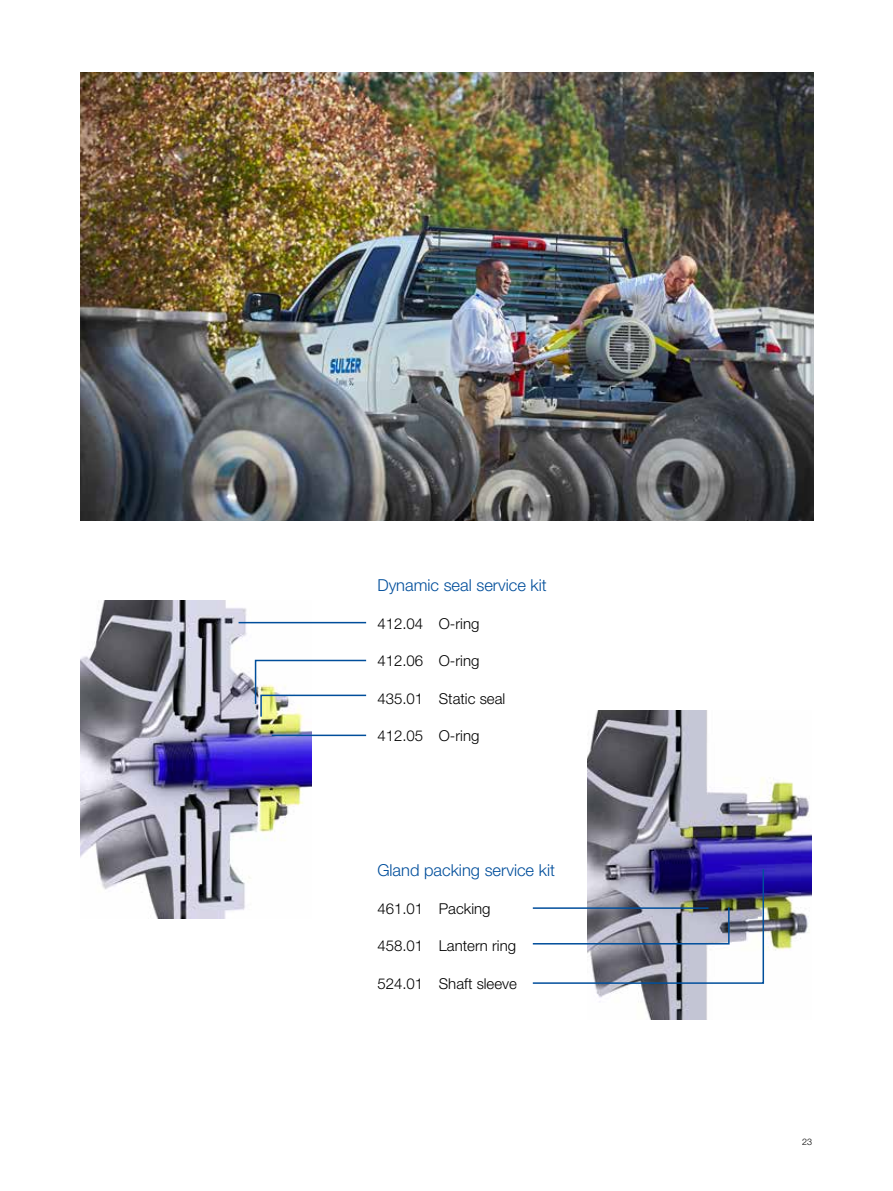
<style>
.page{position:relative;width:893px;height:1191px;background:#fff}
.page>*{position:absolute;margin:0;border:0;box-sizing:border-box;transform-origin:0 0}
.t1{font:300 16.5px "Helvetica Neue LT Pro";color:#004e9b}
.t2{font:300 15px "Helvetica Neue LT Pro";color:#000}
.t3{font:300 9px "Helvetica Neue LT Pro";color:#000}
</style>
<div class="page">
<img style="left:81px;top:600px;width:230px;height:318px">
<img style="left:587px;top:710px;width:224px;height:309px">
<hr style="left:239px;top:622px;width:127px;height:1px;background:#004e9b">
<svg style="left:254px;top:659px;width:113px;height:59px"></svg>
<hr style="left:272px;top:734px;width:94px;height:2px;background:#004e9b">
<svg style="left:532px;top:867px;width:233px;height:117px"></svg>
<img style="left:81px;top:72px;width:733px;height:449px">
<p class="t1" style="left:377px;top:575px;width:171px">Dynamic seal service kit</p>
<p class="t2" style="left:377px;top:614px;width:104px">412.04 O-ring</p>
<p class="t2" style="left:377px;top:652px;width:104px">412.06 O-ring</p>
<p class="t2" style="left:377px;top:689px;width:129px">435.01 Static seal</p>
<p class="t2" style="left:377px;top:727px;width:104px">412.05 O-ring</p>
<p class="t1" style="left:377px;top:860px;width:179px">Gland packing service kit</p>
<p class="t2" style="left:377px;top:899px;width:115px">461.01 Packing</p>
<p class="t2" style="left:377px;top:937px;width:140px">458.01 Lantern ring</p>
<p class="t2" style="left:377px;top:974px;width:141px">524.01 Shaft sleeve</p>
<p class="t3" style="left:802px;top:1136px;width:12px">23</p>
</div>
